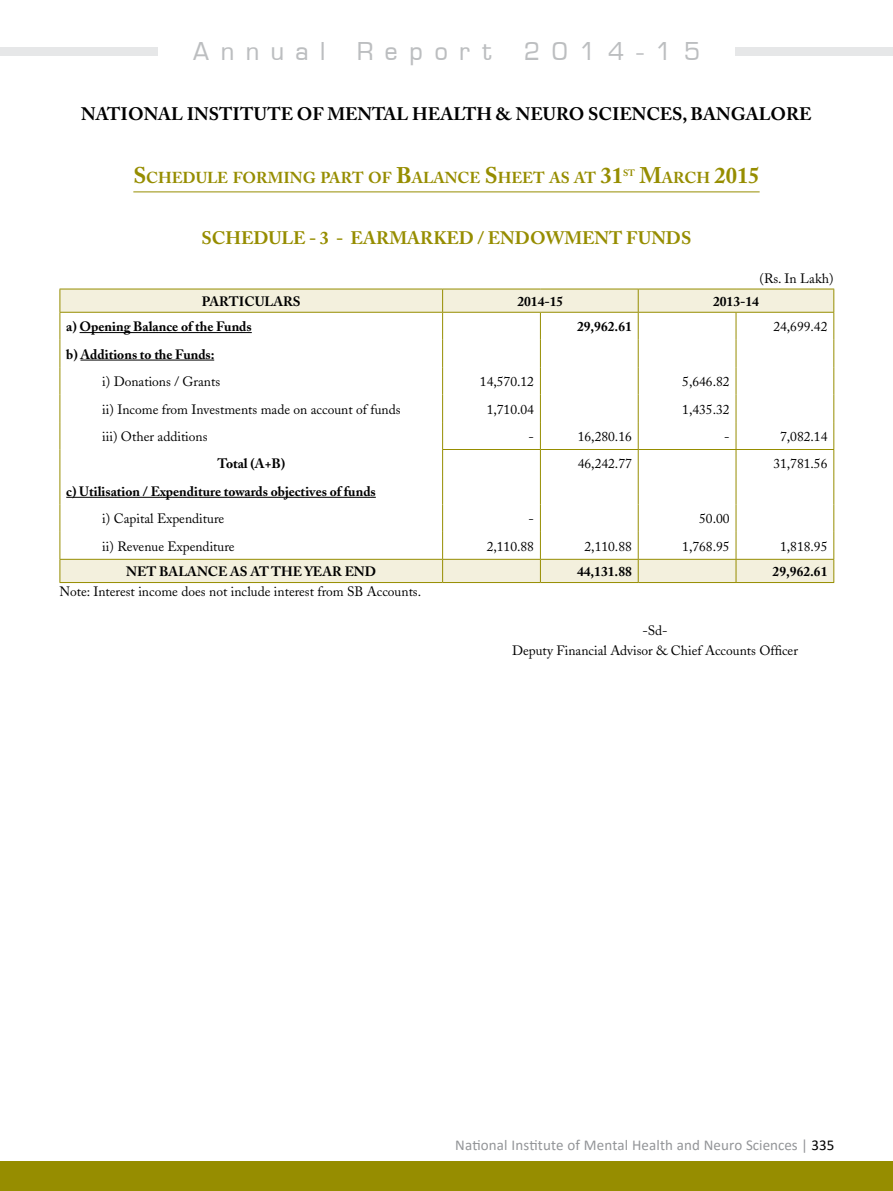
<style>
.page{position:relative;width:893px;height:1191px;background:#fff}
.page>*{position:absolute;margin:0;border:0;box-sizing:border-box;transform-origin:0 0}
.t1{font:24px "Metrostyle";letter-spacing:.5em;color:#bcbec0}
.t2{font:700 22.5px "Adobe Caslon";color:#968d00}
.t3{font:700 18px "Adobe Caslon";color:#000}
.t4{font:700 18px "Adobe Caslon";color:#968d00}
.t5{font:700 15.75px "Adobe Caslon";color:#968d00}
.t6{font:15px "Calibri";letter-spacing:.01em;color:#939598}
.t7{font:13.5px/19.5px "Adobe Caslon";color:#000;text-align:center}
.t8{font:700 13.5px "Adobe Caslon";color:#000}
.t9{font:700 9.15px "Adobe Caslon";color:#968d00}
.s1{font-size:22.5px}
.s2{font-size:15.75px}
.s3{color:#000}
</style>
<div class="page">
<div style="left:0;top:47px;width:157px;height:8px;background:#e6e7e8"></div>
<div style="left:736px;top:47px;width:157px;height:8px;background:#e6e7e8"></div>
<div style="left:0;top:1161px;width:893px;height:30px;background:#968d00"></div>
<hr style="left:133px;top:191px;width:627px;height:1px;background:#968d00">
<svg style="left:61px;top:290px;width:772px;height:292px"></svg>
<hr style="left:60px;top:289px;width:383px;height:1px;background:#968d00">
<hr style="left:443px;top:289px;width:97px;height:1px;background:#968d00">
<hr style="left:540px;top:289px;width:98px;height:1px;background:#968d00">
<hr style="left:638px;top:289px;width:98px;height:1px;background:#968d00">
<hr style="left:736px;top:289px;width:98px;height:1px;background:#968d00">
<hr style="left:60px;top:312px;width:383px;height:1px;background:#968d00">
<hr style="left:443px;top:312px;width:97px;height:1px;background:#968d00">
<hr style="left:540px;top:312px;width:98px;height:1px;background:#968d00">
<hr style="left:638px;top:312px;width:98px;height:1px;background:#968d00">
<hr style="left:736px;top:312px;width:98px;height:1px;background:#968d00">
<hr style="left:60px;top:559px;width:383px;height:1px;background:#968d00">
<svg style="left:60px;top:289px;width:1px;height:293px"></svg>
<hr style="left:443px;top:559px;width:97px;height:1px;background:#968d00">
<hr style="left:540px;top:559px;width:98px;height:1px;background:#968d00">
<hr style="left:638px;top:559px;width:98px;height:1px;background:#968d00">
<hr style="left:736px;top:559px;width:98px;height:1px;background:#968d00">
<hr style="left:60px;top:582px;width:383px;height:1px;background:#968d00">
<hr style="left:443px;top:582px;width:97px;height:1px;background:#968d00">
<hr style="left:540px;top:582px;width:98px;height:1px;background:#968d00">
<hr style="left:638px;top:582px;width:98px;height:1px;background:#968d00">
<hr style="left:736px;top:582px;width:98px;height:1px;background:#968d00">
<hr style="left:442px;top:449px;width:98px;height:1px;background:#968d00">
<svg style="left:442px;top:289px;width:1px;height:293px"></svg>
<hr style="left:540px;top:449px;width:98px;height:1px;background:#968d00">
<svg style="left:540px;top:313px;width:1px;height:269px"></svg>
<hr style="left:638px;top:449px;width:98px;height:1px;background:#968d00">
<svg style="left:638px;top:289px;width:1px;height:293px"></svg>
<hr style="left:736px;top:449px;width:98px;height:1px;background:#968d00">
<svg style="left:736px;top:313px;width:1px;height:269px"></svg>
<svg style="left:833px;top:289px;width:1px;height:293px"></svg>
<hr style="left:80px;top:332px;width:172px;height:1px;background:#000">
<hr style="left:80px;top:360px;width:134px;height:1px;background:#000">
<hr style="left:66px;top:497px;width:310px;height:1px;background:#000">
<h1 class="t1" style="left:193px;top:37px;width:133px">Annual</h1>
<h1 class="t1" style="left:357px;top:37px;width:137px">Report</h1>
<h1 class="t1" style="left:524px;top:37px;width:178px">2014-15</h1>
<h3 class="t3" style="left:81px;top:103px;width:732px">NATIONAL INSTITUTE OF MENTAL HEALTH &amp; NEURO SCIENCES, BANGALORE</h3>
<p class="t5" style="left:133px;top:168px;width:491px"><span class="s1">S</span>CHEDULE FORMING PART OF <span class="s1">B</span>ALANCE <span class="s1">S</span>HEET AS AT <span class="s1">31</span></p>
<p class="t9" style="left:623px;top:167px;width:14px">ST</p>
<h2 class="t2" style="left:640px;top:162px;width:122px">M<span class="s2">ARCH</span> 2015</h2>
<h3 class="t4" style="left:202px;top:227px;width:25px">SCHEDULE</h3>
<h3 class="t4" style="left:309px;top:227px;width:56px">- 3 - EAR</h3>
<h3 class="t4" style="left:389px;top:227px;width:114px">MARKED / ENDO</h3>
<h3 class="t4" style="left:545px;top:227px;width:51px">WMENT</h3>
<h3 class="t4" style="left:626px;top:227px;width:15px">FUND</h3>
<h3 class="t4" style="left:681px;top:227px;width:12px">S</h3>
<p class="t7" style="left:760px;top:268px;width:75px">(Rs. In Lakh)</p>
<p class="t8" style="left:202px;top:293px;width:100px">PARTICULARS</p>
<p class="t8" style="left:517px;top:293px;width:47px">2014-15</p>
<p class="t8" style="left:713px;top:293px;width:47px">2013-14</p>
<p class="t8" style="left:66px;top:318px;width:187px">a) Opening Balance of the Funds</p>
<p class="t8" style="left:577px;top:318px;width:56px">29,962.61</p>
<p class="t7" style="left:773px;top:317px;width:56px">24,699.42</p>
<p class="t8" style="left:66px;top:346px;width:150px">b) Additions to the Funds:</p>
<p class="t7" style="left:102px;top:372px;width:119px">i) Donations / Grants</p>
<p class="t7" style="left:480px;top:372px;width:56px">14,570.12</p>
<p class="t7" style="left:682px;top:372px;width:49px">5,646.82</p>
<p class="t7" style="left:102px;top:399px;width:300px">ii) Income from Investments made on account of funds</p>
<p class="t7" style="left:487px;top:399px;width:49px">1,710.04</p>
<p class="t7" style="left:682px;top:399px;width:49px">1,435.32</p>
<p class="t7" style="left:102px;top:427px;width:107px">iii) Other additions</p>
<p class="t7" style="left:529px;top:427px;width:7px">-</p>
<p class="t7" style="left:578px;top:427px;width:56px">16,280.16</p>
<p class="t7" style="left:724px;top:427px;width:7px">-</p>
<p class="t7" style="left:780px;top:427px;width:49px">7,082.14</p>
<p class="t8" style="left:217px;top:456px;width:69px">Total (A+B)</p>
<p class="t7" style="left:578px;top:454px;width:56px">46,242.77</p>
<p class="t7" style="left:773px;top:454px;width:56px">31,781.56</p>
<p class="t8" style="left:66px;top:483px;width:311px">c) Utilisation / Expenditure towards objectives of funds</p>
<p class="t7" style="left:102px;top:509px;width:123px">i) Capital Expenditure</p>
<p class="t7" style="left:529px;top:509px;width:7px">-</p>
<p class="t7" style="left:699px;top:509px;width:32px">50.00</p>
<p class="t7" style="left:102px;top:536px;width:134px">ii) Revenue Expenditure</p>
<p class="t7" style="left:487px;top:536px;width:49px">2,110.88</p>
<p class="t7" style="left:584px;top:536px;width:49px">2,110.88</p>
<p class="t7" style="left:682px;top:536px;width:49px">1,768.95</p>
<p class="t7" style="left:780px;top:536px;width:49px">1,818.95</p>
<p class="t8" style="left:126px;top:563px;width:251px">NET BALANCE AS AT THE YEAR END</p>
<p class="t8" style="left:577px;top:563px;width:56px">44,131.88</p>
<p class="t8" style="left:773px;top:563px;width:56px">29,962.61</p>
<p class="t7" style="left:60px;top:582px;width:363px">Note: Interest income does not include interest from SB Accounts.</p>
<p class="t7" style="left:512px;top:621px;width:287px">-Sd-<br>Deputy Financial Advisor &amp; Chief Accounts Officer</p>
<p class="t6" style="left:455px;top:1134px;width:381px">National Institute of Mental Health and Neuro Sciences | <span class="s3">335</span></p>
</div>
